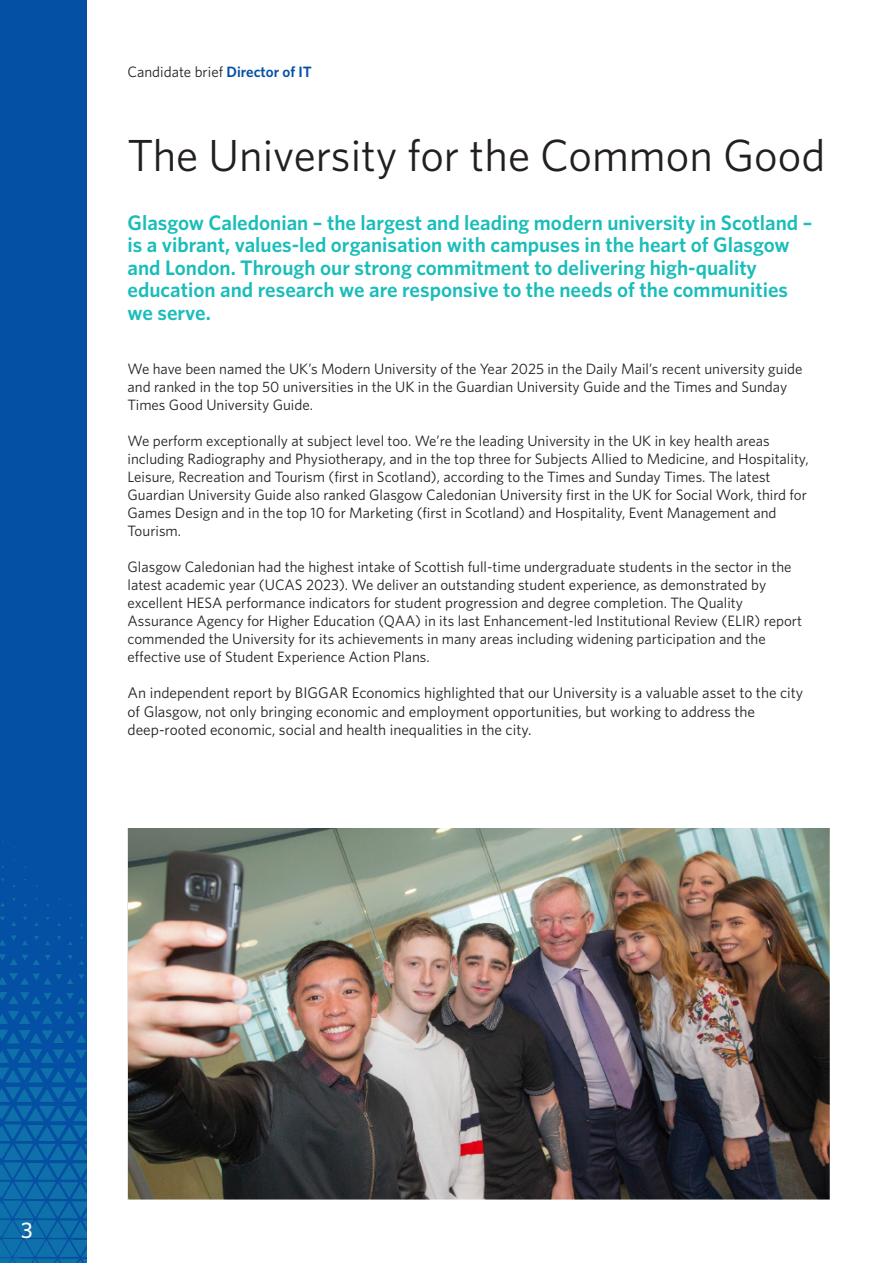
<style>
.page{position:relative;width:893px;height:1263px;background:#fff}
.page>*{position:absolute;margin:0;border:0;box-sizing:border-box;transform-origin:0 0}
.t1{font:45px "Whitney";color:#231f20}
.t2{font:500 22.5px "Whitney";color:#fff}
.t3{font:600 21px/22.5px "Whitney";color:#19bdba}
.t4{font:15.45px/18.5px "Whitney";color:#231f20}
.t5{font:15px/18px "Whitney";color:#231f20}
.s1{font-weight:600;color:#0450a4}
</style>
<div class="page">
<div style="left:0;top:0;width:86px;height:1263px;background:#0450a4"></div>
<img style="left:0;top:817px;width:87px;height:446px">
<img style="left:127px;top:828px;width:703px;height:372px">
<p class="t5" style="left:128px;top:62px;width:186px">Candidate brief <span class="s1">Director of IT</span></p>
<h1 class="t1" style="left:128px;top:125px;width:699px">The University for the Common Good</h1>
<h2 class="t3" style="left:128px;top:211px;width:686px">Glasgow Caledonian – the largest and leading modern university in Scotland – is a vibrant, values-led organisation with campuses in the heart of Glasgow and London. Through our strong commitment to delivering high-quality education and research we are responsive to the needs of the communities we serve.</h2>
<p class="t5" style="left:128px;top:359px;width:676px">We have been named the UK’s Modern University of the Year 2025 in the Daily Mail’s recent university guide and ranked in the top 50 universities in the UK in the Guardian University Guide and the Times and Sunday<br>Times Good University Guide.</p>
<p class="t5" style="left:128px;top:431px;width:683px">We perform exceptionally at subject level too. We’re the leading University in the UK in key health areas including Radiography and Physiotherapy, and in the top three for Subjects Allied to Medicine, and Hospitality, Leisure, Recreation and Tourism (first in Scotland), according to the Times and Sunday Times. The latest Guardian University Guide also ranked Glasgow Caledonian University first in the UK for Social Work, third for Games Design and in the top 10 for Marketing (first in Scotland) and Hospitality, Event Management and Tourism.</p>
<p class="t5" style="left:128px;top:557px;width:676px">Glasgow Caledonian had the highest intake of Scottish full-time undergraduate students in the sector in the latest academic year (UCAS 2023). We deliver an outstanding student experience, as demonstrated by excellent HESA performance indicators for student progression and degree completion. The Quality Assurance Agency for Higher Education (QAA) in its last Enhancement-led Institutional Review (ELIR) report commended the University for its achievements in many areas including widening participation and the effective use of Student Experience Action Plans.</p>
<p class="t4" style="left:128px;top:683px;width:677px">An independent report by BIGGAR Economics highlighted that our University is a valuable asset to the city of Glasgow, not only bringing economic and employment opportunities, but working to address the deep-rooted economic, social and health inequalities in the city.</p>
<h2 class="t2" style="left:21px;top:1215px;width:13px">3</h2>
</div>
